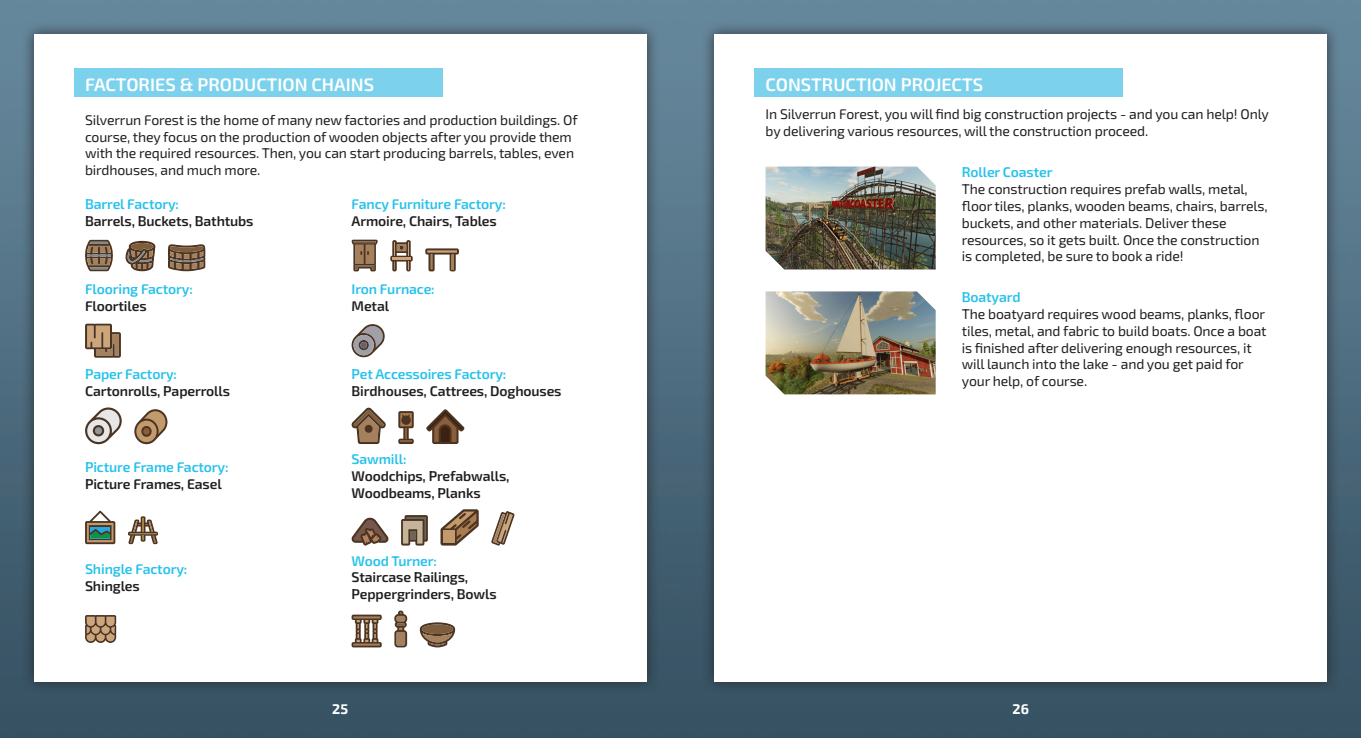
<style>
.page{position:relative;width:1361px;height:738px;background:#fff}
.page>*{position:absolute;margin:0;border:0;box-sizing:border-box;transform-origin:0 0}
.Headline{font:600 18px "Exo 2";color:#fff}
.Basic_0mm{font:14px/16.8px "Exo 2";letter-spacing:-.01em;color:#231f20}
.Basic{font:14px/16.8px "Exo 2";letter-spacing:-.01em;color:#231f20}
.Basic_0mm-2{font:600 14px/16.8px "Exo 2";letter-spacing:-.01em;color:#231f20}
.Basic_0mm-3{font:600 14px/16.8px "Exo 2";letter-spacing:-.01em;color:#27c2eb}
.t1{font:700 14px "Exo 2";color:#fff}
.s1{color:#27c2eb}
.s2{color:#231f20}
.s3{font-weight:600;color:#27c2eb}
</style>
<div class="page">
<img style="left:0;top:0;width:1361px;height:737px">
<div style="left:21px;top:21px;width:639px;height:672px;background:#231f20;opacity:.75"></div>
<div style="left:34px;top:34px;width:612px;height:646px;background:#fff"></div>
<div style="left:701px;top:21px;width:639px;height:672px;background:#231f20;opacity:.75"></div>
<div style="left:714px;top:34px;width:613px;height:646px;background:#fff"></div>
<div style="left:74px;top:68px;width:368px;height:28px;background:#7cd2ec"></div>
<svg style="left:85px;top:240px;width:28px;height:31px"></svg>
<svg style="left:125px;top:241px;width:30px;height:30px"></svg>
<svg style="left:168px;top:244px;width:37px;height:27px"></svg>
<svg style="left:351px;top:239px;width:27px;height:32px"></svg>
<svg style="left:390px;top:240px;width:23px;height:31px"></svg>
<svg style="left:425px;top:248px;width:34px;height:23px"></svg>
<hr style="left:451px;top:254px;width:3px;height:15px;background:#a4805c">
<svg style="left:85px;top:323px;width:36px;height:34px"></svg>
<svg style="left:351px;top:324px;width:34px;height:33px"></svg>
<svg style="left:85px;top:407px;width:37px;height:37px"></svg>
<svg style="left:134px;top:409px;width:33px;height:35px"></svg>
<svg style="left:351px;top:407px;width:35px;height:36px"></svg>
<div style="left:365px;top:424px;width:8px;height:8px;background:#4c3422;border-radius:50%"></div>
<svg style="left:398px;top:411px;width:16px;height:32px"></svg>
<svg style="left:426px;top:409px;width:38px;height:34px"></svg>
<svg style="left:85px;top:510px;width:30px;height:33px"></svg>
<svg style="left:128px;top:516px;width:30px;height:27px"></svg>
<svg style="left:351px;top:517px;width:37px;height:28px"></svg>
<svg style="left:401px;top:515px;width:27px;height:30px"></svg>
<svg style="left:440px;top:509px;width:39px;height:36px"></svg>
<svg style="left:491px;top:511px;width:23px;height:34px"></svg>
<svg style="left:85px;top:615px;width:31px;height:27px"></svg>
<svg style="left:351px;top:614px;width:31px;height:33px"></svg>
<svg style="left:394px;top:610px;width:13px;height:37px"></svg>
<svg style="left:420px;top:622px;width:35px;height:25px"></svg>
<div style="left:754px;top:68px;width:369px;height:28px;background:#7cd2ec"></div>
<img style="left:765px;top:166px;width:170px;height:103px">
<img style="left:765px;top:291px;width:170px;height:103px">
<p class="Headline" style="left:85px;top:72px;width:290px">FACTORIES &amp; PRODUCTION CHAINS</p>
<p class="Basic" style="left:85px;top:111px;width:494px">Silverrun Forest is the home of many new factories and production buildings. Of course, they focus on the production of wooden objects after you provide them with the required resources. Then, you can start producing barrels, tables, even birdhouses, and much more.</p>
<p class="Basic_0mm-2" style="left:85px;top:195px;width:170px"><span class="s1">Barrel Factory:<br></span>Barrels, Buckets, Bathtubs</p>
<p class="Basic_0mm-3" style="left:351px;top:195px;width:156px">Fancy Furniture Factory:<br><span class="s2">Armoire, Chairs, Tables</span></p>
<p class="Basic_0mm-3" style="left:85px;top:280px;width:109px">Flooring Factory:<br><span class="s2">Floortiles</span></p>
<p class="Basic_0mm-3" style="left:351px;top:280px;width:85px">Iron Furnace:<br><span class="s2">Metal</span></p>
<p class="Basic_0mm-2" style="left:85px;top:365px;width:147px"><span class="s1">Paper Factory:<br></span>Cartonrolls, Paperrolls</p>
<p class="Basic_0mm-2" style="left:351px;top:365px;width:211px"><span class="s1">Pet Accessoires Factory:<br></span>Birdhouses, Cattrees, Doghouses</p>
<p class="Basic_0mm-3" style="left:85px;top:458px;width:145px">Picture Frame Factory:<br><span class="s2">Picture Frames, Easel</span></p>
<p class="Basic_0mm-2" style="left:351px;top:450px;width:159px"><span class="s1">Sawmill:<br></span>Woodchips, Prefabwalls,<br>Woodbeams, Planks</p>
<p class="Basic_0mm-3" style="left:85px;top:559px;width:104px">Shingle Factory:<br><span class="s2">Shingles</span></p>
<p class="Basic_0mm-2" style="left:351px;top:551px;width:147px"><span class="s1">Wood Turner:<br></span>Staircase Railings,<br>Peppergrinders, Bowls</p>
<p class="Headline" style="left:765px;top:72px;width:219px">CONSTRUCTION PROJECTS</p>
<p class="Basic" style="left:765px;top:105px;width:505px">In Silverrun Forest, you will find big construction projects - and you can help! Only by delivering various resources, will the construction proceed.</p>
<p class="Basic_0mm" style="left:962px;top:163px;width:307px"><span class="s3">Roller Coaster<br></span>The construction requires prefab walls, metal, floor tiles, planks, wooden beams, chairs, barrels, buckets, and other materials. Deliver these resources, so it gets built. Once the construction is completed, be sure to book a ride!</p>
<p class="Basic_0mm" style="left:962px;top:288px;width:306px"><span class="s3">Boatyard<br></span>The boatyard requires wood beams, planks, floor tiles, metal, and fabric to build boats. Once a boat is finished after delivering enough resources, it will launch into the lake - and you get paid for your help, of course.</p>
<p class="t1" style="left:332px;top:698px;width:17px">25</p>
<p class="t1" style="left:1012px;top:698px;width:18px">26</p>
</div>
